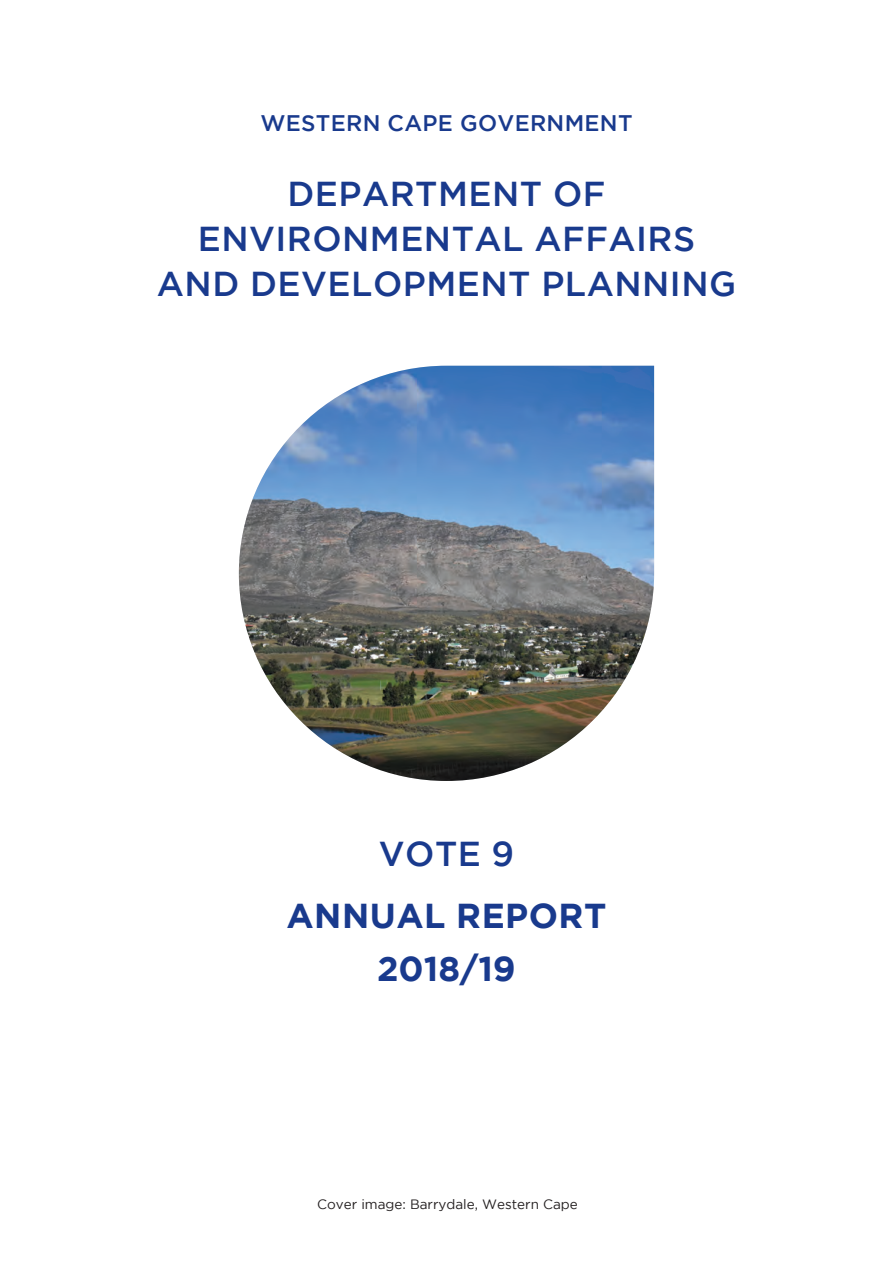
<style>
.page{position:relative;width:893px;height:1263px;background:#fff}
.page>*{position:absolute;margin:0;border:0;box-sizing:border-box;transform-origin:0 0}
.t1{font:500 34.5px/45px "Gotham";letter-spacing:.015em;color:#193a8d;text-align:center}
.t2{font:700 34.5px "Gotham";letter-spacing:.015em;color:#193a8d}
.t3{font:500 22.5px "Gotham";letter-spacing:.015em;color:#193a8d}
.t4{font:13.5px "Gotham";color:#231f20}
</style>
<div class="page">
<img style="left:239px;top:366px;width:415px;height:415px">
<p class="t3" style="left:260px;top:110px;width:374px">WESTERN CAPE GOVERNMENT</p>
<p class="t1" style="left:157px;top:171px;width:581px">DEPARTMENT OF<br>ENVIRONMENTAL AFFAIRS<br>AND DEVELOPMENT PLANNING</p>
<p class="t1" style="left:379px;top:830px;width:137px">VOTE 9</p>
<p class="t2" style="left:287px;top:896px;width:321px">ANNUAL REPORT</p>
<p class="t2" style="left:377px;top:949px;width:140px">2018/19</p>
<p class="t4" style="left:317px;top:1197px;width:262px">Cover image: Barrydale, Western Cape</p>
</div>
